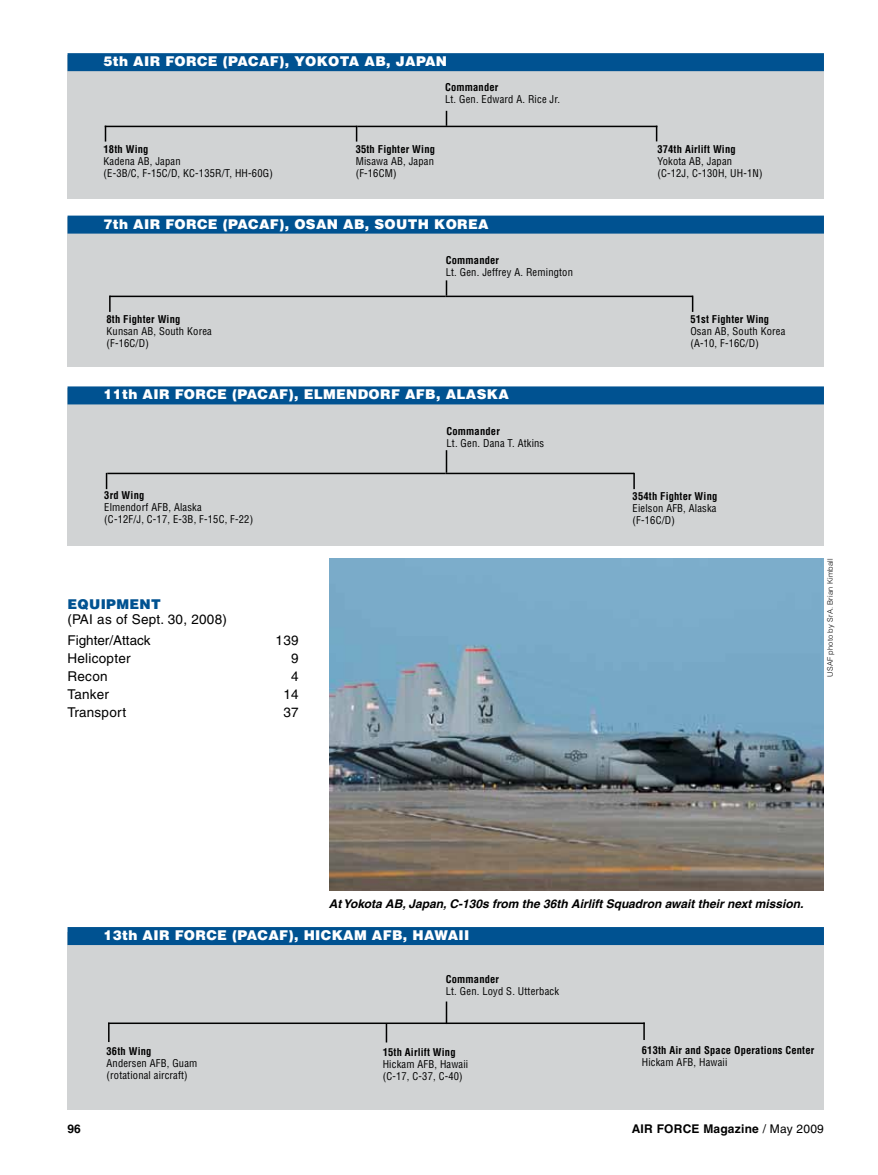
<style>
.page{position:relative;width:878px;height:1175px;background:#fff}
.page>*{position:absolute;margin:0;border:0;box-sizing:border-box;transform-origin:0 0}
.t1{font:900 13.5px "Helvetica";letter-spacing:.025em;color:#fff}
.t2{font:13.5px "Helvetica";letter-spacing:.02em;color:#000}
.t3{font:13.5px/21px "Helvetica";color:#000}
.t4{font:900 13.5px "Helvetica";letter-spacing:.025em;color:#005291}
.t5{font:italic 700 12px "Helvetica";color:#000}
.t6{font:700 12px "Helvetica";letter-spacing:.02em;color:#000}
.t7{font:condensed 10.5px/12px "Helvetica";letter-spacing:.015em;color:#000}
.t8{font:700 condensed 10.5px "Helvetica";letter-spacing:.015em;color:#000}
.t9{font:300 7.5px "Helvetica";letter-spacing:.02em;color:#000}
.s1{font-weight:400}
</style>
<div class="page">
<div style="left:68px;top:932px;width:756px;height:177px;background:#d1d3d4"></div>
<svg style="left:446px;top:1001px;width:1px;height:21px"></svg>
<div style="left:68px;top:927px;width:756px;height:18px;background:#005291"></div>
<svg style="left:643px;top:1024px;width:1px;height:16px"></svg>
<hr style="left:108px;top:1022px;width:536px;height:2px;background:#000">
<div style="left:68px;top:55px;width:756px;height:144px;background:#d1d3d4"></div>
<div style="left:68px;top:53px;width:756px;height:18px;background:#005291"></div>
<hr style="left:105px;top:126px;width:252px;height:1px;background:#000">
<svg style="left:105px;top:127px;width:1px;height:15px"></svg>
<svg style="left:356px;top:127px;width:1px;height:15px"></svg>
<hr style="left:357px;top:126px;width:300px;height:1px;background:#000">
<svg style="left:656px;top:127px;width:1px;height:14px"></svg>
<svg style="left:446px;top:111px;width:1px;height:15px"></svg>
<div style="left:68px;top:217px;width:756px;height:150px;background:#d1d3d4"></div>
<svg style="left:446px;top:280px;width:1px;height:16px"></svg>
<hr style="left:446px;top:296px;width:246px;height:1px;background:#000">
<hr style="left:110px;top:296px;width:336px;height:1px;background:#000">
<div style="left:68px;top:216px;width:756px;height:18px;background:#005291"></div>
<svg style="left:109px;top:295px;width:2px;height:17px"></svg>
<svg style="left:692px;top:295px;width:1px;height:17px"></svg>
<div style="left:68px;top:388px;width:756px;height:157px;background:#d1d3d4"></div>
<div style="left:68px;top:386px;width:756px;height:18px;background:#005291"></div>
<svg style="left:446px;top:450px;width:1px;height:22px"></svg>
<hr style="left:446px;top:472px;width:188px;height:2px;background:#000">
<hr style="left:107px;top:472px;width:339px;height:2px;background:#000">
<svg style="left:106px;top:473px;width:1px;height:16px"></svg>
<svg style="left:633px;top:474px;width:1px;height:15px"></svg>
<svg style="left:386px;top:1024px;width:1px;height:18px"></svg>
<hr style="left:108px;top:1022px;width:2px;height:20px;background:#000">
<img style="left:329px;top:558px;width:494px;height:332px">
<p class="t1" style="left:104px;top:52px;width:94px">5TH AIR FORCE</p>
<p class="t1" style="left:223px;top:52px;width:226px">(PACAF), YOKOTA AB , JAPAN</p>
<p class="t8" style="left:445px;top:80px;width:55px">Commander</p>
<p class="t7" style="left:445px;top:93px;width:116px">Lt. Gen. Edward A. Rice Jr.</p>
<p class="t8" style="left:104px;top:143px;width:46px">18th Wing</p>
<p class="t7" style="left:104px;top:155px;width:171px">Kadena AB, Japan<br>(E-3B/C, F-15C/D, KC-135R/T, HH-60G)</p>
<p class="t8" style="left:356px;top:143px;width:81px">35th Fighter Wing</p>
<p class="t7" style="left:356px;top:155px;width:80px">Misawa AB, Japan (F-16CM)</p>
<p class="t1" style="left:104px;top:215px;width:94px">7TH AIR FORCE</p>
<p class="t1" style="left:223px;top:215px;width:267px">(PACAF), OSAN AB, SOUTH KOREA</p>
<p class="t8" style="left:106px;top:313px;width:75px">8th Fighter Wing</p>
<p class="t7" style="left:106px;top:325px;width:107px">Kunsan AB, South Korea (F-16C/D)</p>
<p class="t8" style="left:445px;top:253px;width:55px">Commander</p>
<p class="t7" style="left:445px;top:265px;width:129px">Lt. Gen. Jeffrey A. Remington</p>
<p class="t1" style="left:104px;top:386px;width:103px">11TH AIR FORCE</p>
<p class="t1" style="left:232px;top:386px;width:278px">(PACAF), ELMENDORF AFB, ALASKA</p>
<p class="t8" style="left:104px;top:489px;width:42px">3rd Wing</p>
<p class="t7" style="left:104px;top:501px;width:150px">Elmendorf AFB, Alaska<br>(C-12F/J, C-17, E-3B, F-15C, F-22)</p>
<p class="t4" style="left:68px;top:595px;width:51px">EQUIPME</p>
<p class="t4" style="left:139px;top:595px;width:23px">NT</p>
<p class="t3" style="left:68px;top:608px;width:161px">(PAI as of Sept. 30, 2008)<br>Fighter/Attack</p>
<p class="t2" style="left:275px;top:632px;width:25px">139</p>
<p class="t2" style="left:67px;top:650px;width:65px">Helicopter</p>
<p class="t2" style="left:291px;top:650px;width:9px">9</p>
<p class="t2" style="left:68px;top:668px;width:42px">Recon</p>
<p class="t2" style="left:291px;top:668px;width:9px">4</p>
<p class="t2" style="left:68px;top:686px;width:43px">Tanker</p>
<p class="t2" style="left:283px;top:686px;width:17px">14</p>
<p class="t2" style="left:68px;top:704px;width:60px">Transport</p>
<p class="t2" style="left:283px;top:704px;width:17px">37</p>
<p class="t8" style="left:446px;top:425px;width:55px">Commander</p>
<p class="t7" style="left:446px;top:437px;width:99px">Lt. Gen. Dana T. Atkins</p>
<p class="t8" style="left:657px;top:143px;width:80px">374th Airlift Wing</p>
<p class="t7" style="left:657px;top:155px;width:107px">Yokota AB, Japan (C-12J, C-130H, UH-1N)</p>
<p class="t8" style="left:690px;top:313px;width:80px">51st Fighter Wing</p>
<p class="t7" style="left:690px;top:325px;width:96px">Osan AB, South Korea (A-10, F-16C/D)</p>
<p class="t8" style="left:632px;top:490px;width:86px">354th Fighter Wing</p>
<p class="t7" style="left:632px;top:502px;width:85px">Eielson AFB, Alaska (F-16C/D)</p>
<p class="t9" style="left:825px;top:676px;width:120px;rotate:-90deg">USAF photo by SrA. Brian Kimball</p>
<p class="t5" style="left:328px;top:896px;width:476px">At Yokota AB, Japan, C-130s from the 36th Airlift Squadron await their next mission.</p>
<p class="t1" style="left:104px;top:926px;width:103px">13TH AIR FORCE</p>
<p class="t1" style="left:232px;top:926px;width:239px">(PACAF), HICKAM AFB, HAWAII</p>
<p class="t8" style="left:446px;top:972px;width:55px">Commander</p>
<p class="t7" style="left:446px;top:984px;width:115px">Lt. Gen. Loyd S. Utterback</p>
<p class="t8" style="left:107px;top:1044px;width:46px">36th Wing</p>
<p class="t7" style="left:107px;top:1056px;width:92px">Andersen AFB, Guam (rotational aircraft)</p>
<p class="t8" style="left:408px;top:1045px;width:74px">15th Airlift Wing</p>
<p class="t7" style="left:408px;top:1057px;width:87px">Hickam AFB, Hawaii ( 1</p>
<p class="t8" style="left:382px;top:1045px;width:74px">15th Airlift Wing</p>
<p class="t7" style="left:382px;top:1058px;width:87px">Hickam AFB, Hawaii (C-17, C-37, C-40)</p>
<p class="t8" style="left:642px;top:1043px;width:174px">613th Air and Space Operations Center</p>
<p class="t7" style="left:642px;top:1055px;width:87px">Hickam AFB, Hawaii</p>
<p class="t6" style="left:67px;top:1121px;width:15px">96</p>
<p class="t6" style="left:631px;top:1121px;width:194px">AIR FORCE Magazine <span class="s1">/ May 2009</span></p>
</div>
